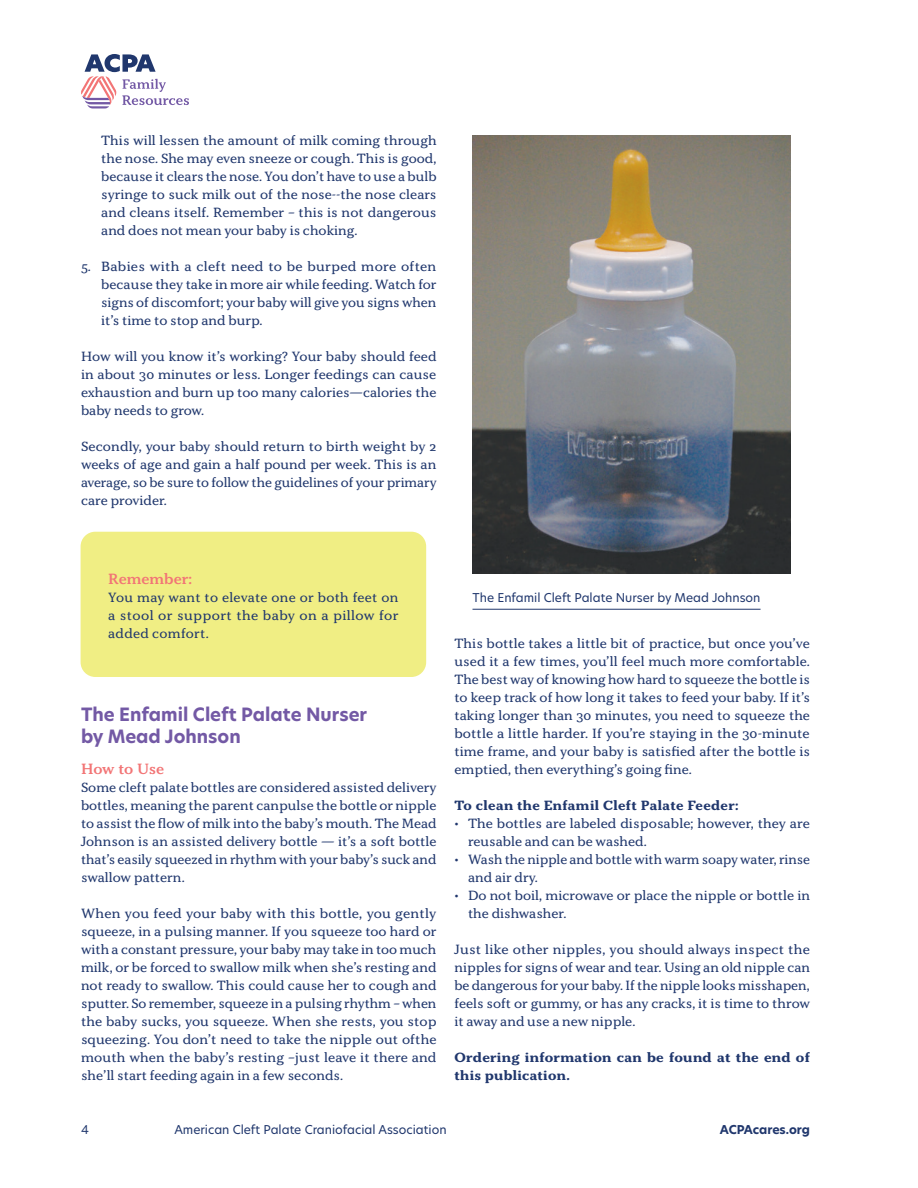
<style>
.page{position:relative;width:918px;height:1188px;background:#fff}
.page>*{position:absolute;margin:0;border:0;box-sizing:border-box;transform-origin:0 0}
.t1{font:700 18px/21.6px "New Hero";color:#7359a5}
.t2{font:600 15px "Kopius";color:#f27576}
.Body_Copy{font:13.5px/18px "Kopius";color:#20376d;text-align:justify}
.Body_Copy-2{font:700 13.5px/18px "Kopius";letter-spacing:.02em;color:#20376d}
.t3{font:12px "New Hero";color:#20376d}
.t4{font:700 12px "New Hero";letter-spacing:-.01em;color:#20376d}
</style>
<div class="page">
<svg style="left:81px;top:54px;width:108px;height:54px"></svg>
<hr style="left:472px;top:609px;width:289px;height:1px;background:#20376d">
<div style="left:81px;top:532px;width:345px;height:145px;background:#f0ee84;border-radius:15px"></div>
<img style="left:473px;top:135px;width:317px;height:438px">
<p class="Body_Copy" style="left:101px;top:131px;width:337px">This will lessen the amount of milk coming through the nose. She may even sneeze or cough. This is good, because it clears the nose. You don’t have to use a bulb syringe to suck milk out of the nose--the nose clears and cleans itself. Remember – this is not dangerous and does not mean your baby is choking.</p>
<p class="Body_Copy" style="left:101px;top:257px;width:337px;text-indent:-20px">5. Babies with a cleft need to be burped more often because they take in more air while feeding. Watch for signs of discomfort; your baby will give you signs when it’s time to stop and burp.</p>
<p class="Body_Copy" style="left:81px;top:347px;width:357px">How will you know it’s working? Your baby should feed in about 30 minutes or less. Longer feedings can cause exhaustion and burn up too many calories—calories the baby needs to grow.</p>
<p class="Body_Copy" style="left:81px;top:437px;width:357px">Secondly, your baby should return to birth weight by 2 weeks of age and gain a half pound per week. This is an average, so be sure to follow the guidelines of your primary care provider.</p>
<p class="t2" style="left:108px;top:570px;width:85px">Remember:</p>
<p class="Body_Copy" style="left:108px;top:588px;width:292px">You may want to elevate one or both feet on a stool or support the baby on a pillow for added comfort.</p>
<p class="t1" style="left:81px;top:704px;width:288px">The Enfamil Cleft Palate Nurser by Mead Johnson</p>
<p class="t2" style="left:81px;top:760px;width:85px">How to Use</p>
<p class="Body_Copy" style="left:81px;top:778px;width:357px">Some cleft palate bottles are considered assisted delivery bottles, meaning the parent canpulse the bottle or nipple to assist the flow of milk into the baby’s mouth. The Mead Johnson is an assisted delivery bottle — it’s a soft bottle that’s easily squeezed in rhythm with your baby’s suck and swallow pattern.</p>
<p class="Body_Copy" style="left:81px;top:904px;width:357px">When you feed your baby with this bottle, you gently squeeze, in a pulsing manner. If you squeeze too hard or with a constant pressure, your baby may take in too much milk, or be forced to swallow milk when she’s resting and not ready to swallow. This could cause her to cough and sputter. So remember, squeeze in a pulsing rhythm – when the baby sucks, you squeeze. When she rests, you stop squeezing. You don’t need to take the nipple out ofthe mouth when the baby’s resting –just leave it there and she’ll start feeding again in a few seconds.</p>
<p class="t3" style="left:472px;top:589px;width:290px">The Enfamil Cleft Palate Nurser by Mead Johnson</p>
<p class="Body_Copy" style="left:454px;top:634px;width:357px">This bottle takes a little bit of practice, but once you’ve used it a few times, you’ll feel much more comfortable.<br>The best way of knowing how hard to squeeze the bottle is</p>
<p class="Body_Copy" style="left:454px;top:688px;width:357px">to keep track of how long it takes to feed your baby. If it’s taking longer than 30 minutes, you need to squeeze the bottle a little harder. If you’re staying in the 30-minute time frame, and your baby is satisfied after the bottle is emptied, then everything’s going fine.</p>
<p class="Body_Copy-2" style="left:454px;top:796px;width:286px">To clean the Enfamil Cleft Palate Feeder:</p>
<p class="Body_Copy" style="left:468px;top:814px;width:343px;text-indent:-14px">• The bottles are labeled disposable; however, they are reusable and can be washed.</p>
<p class="Body_Copy" style="left:468px;top:850px;width:344px;text-indent:-14px">• Wash the nipple and bottle with warm soapy water, rinse and air dry.</p>
<p class="Body_Copy" style="left:468px;top:886px;width:344px;text-indent:-14px">• Do not boil, microwave or place the nipple or bottle in the dishwasher.</p>
<p class="Body_Copy" style="left:454px;top:940px;width:357px">Just like other nipples, you should always inspect the nipples for signs of wear and tear. Using an old nipple can be dangerous for your baby. If the nipple looks misshapen, feels soft or gummy, or has any cracks, it is time to throw it away and use a new nipple.</p>
<p class="Body_Copy-2" style="left:454px;top:1048px;width:357px">Ordering information can be found at the end of this publication.</p>
<p class="t3" style="left:81px;top:1121px;width:9px">4</p>
<p class="t3" style="left:174px;top:1121px;width:274px">American Cleft Palate Craniofacial Association</p>
<p class="t4" style="left:720px;top:1121px;width:92px">ACPAcares.org</p>
</div>
